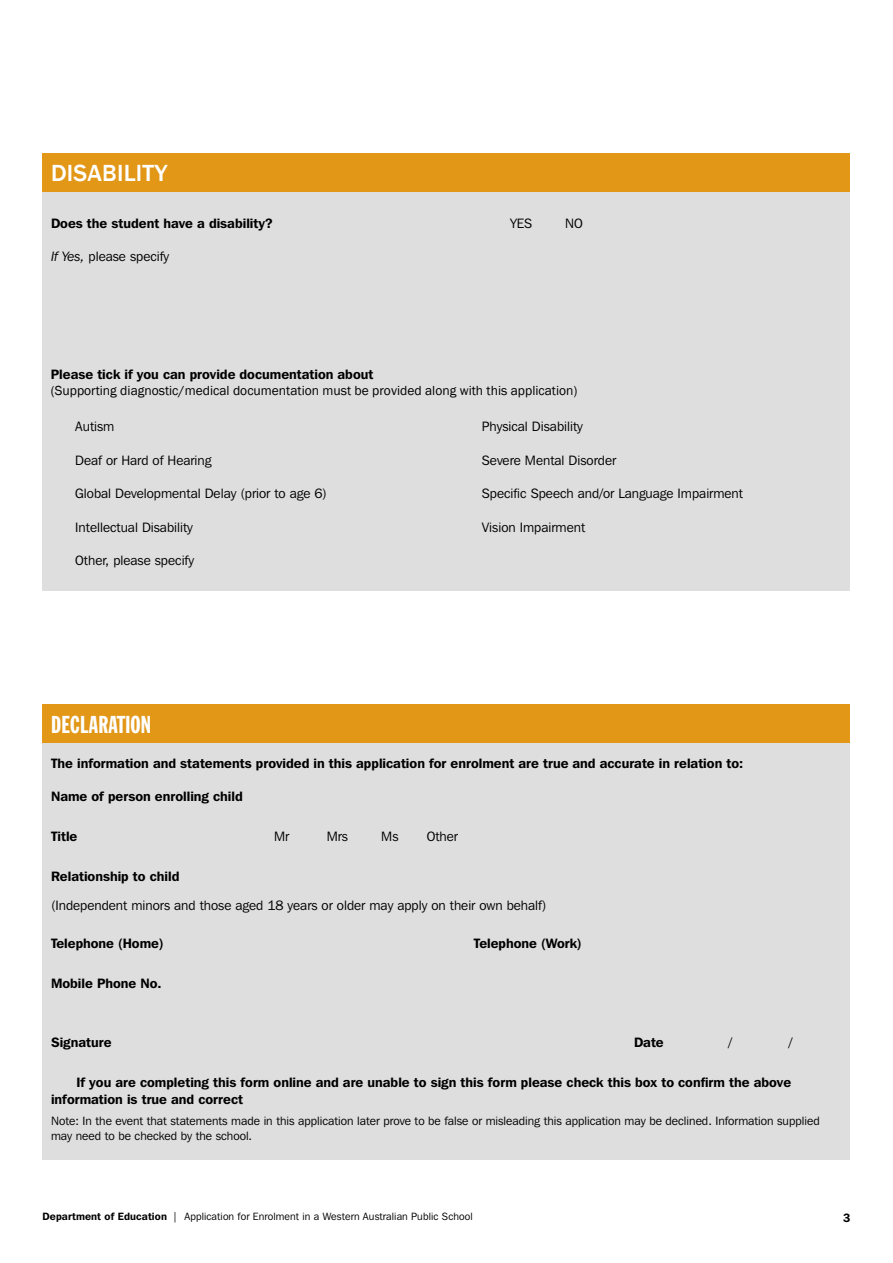
<style>
.page{position:relative;width:893px;height:1263px;background:#fff}
.page>*{position:absolute;margin:0;border:0;box-sizing:border-box;transform-origin:0 0}
.BC{font:24px "Franklin Gothic Extra Cond";letter-spacing:.01em;color:#fff}
.t1{font:500 24px "Franklin Gothic";letter-spacing:.01em;color:#fff}
.Body{font:600 13.5px/16.5px "Franklin Gothic IT Cby BT";color:#000}
.Body-2{font:13.5px "Franklin Gothic IT Cby BT";color:#000}
.t2{font:13.5px "Franklin Gothic";color:#000}
.Body-3{font:12px/15px "Franklin Gothic IT Cby BT";color:#000}
.t3{font:600 12px "Franklin Gothic IT Cby BT";color:#000}
.t4{font:10.5px "Franklin Gothic IT Cby BT";letter-spacing:.01em;color:#000}
.s1{font-style:italic}
.s2{font-weight:600}
</style>
<div class="page">
<div style="left:43px;top:167px;width:807px;height:424px;background:#dededf"></div>
<div style="left:43px;top:737px;width:807px;height:423px;background:#dededf"></div>
<div style="left:43px;top:704px;width:807px;height:39px;background:#e29717"></div>
<div style="left:43px;top:153px;width:807px;height:38px;background:#e29717"></div>
<h1 class="t1" style="left:51px;top:158px;width:118px">DISABILITY</h1>
<p class="Body" style="left:51px;top:214px;width:223px">Does the student have a disability?</p>
<p class="Body-2" style="left:510px;top:214px;width:24px">YES</p>
<p class="Body-2" style="left:565px;top:214px;width:19px">NO</p>
<p class="Body-2" style="left:51px;top:248px;width:120px"><span class="s1">If Yes,</span> please specify</p>
<p class="Body" style="left:51px;top:365px;width:324px">Please tick if you can provide documentation about</p>
<p class="t2" style="left:51px;top:382px;width:528px">(Supporting diagnostic/medical documentation must be provided along with this application)</p>
<p class="Body-2" style="left:482px;top:418px;width:103px">Physical Disability</p>
<p class="Body-2" style="left:482px;top:452px;width:136px">Severe Mental Disorder</p>
<p class="Body-2" style="left:482px;top:485px;width:263px">Specific Speech and/or Language Impairment</p>
<p class="Body-2" style="left:482px;top:519px;width:105px">Vision Impairment</p>
<p class="Body-2" style="left:75px;top:418px;width:41px">Autism</p>
<p class="Body-2" style="left:75px;top:452px;width:138px">Deaf or Hard of Hearing</p>
<p class="Body-2" style="left:75px;top:485px;width:253px">Global Developmental Delay (prior to age 6)</p>
<p class="Body-2" style="left:75px;top:519px;width:119px">Intellectual Disability</p>
<p class="Body-2" style="left:75px;top:552px;width:120px">Other, please specify</p>
<p class="BC" style="left:51px;top:711px;width:102px">DECLARATION</p>
<p class="Body" style="left:51px;top:754px;width:694px">The information and statements provided in this application for enrolment are true and accurate in relation to:</p>
<p class="Body" style="left:51px;top:788px;width:193px">Name of person enrolling child</p>
<p class="Body" style="left:51px;top:828px;width:28px">Title</p>
<p class="Body-2" style="left:274px;top:828px;width:17px">Mr</p>
<p class="Body-2" style="left:327px;top:828px;width:23px">Mrs</p>
<p class="Body-2" style="left:381px;top:828px;width:19px">Ms</p>
<p class="Body-2" style="left:427px;top:828px;width:33px">Other</p>
<p class="Body" style="left:51px;top:868px;width:130px">Relationship to child</p>
<p class="Body-2" style="left:51px;top:897px;width:497px">(Independent minors and those aged 18 years or older may apply on their own behalf)</p>
<p class="Body" style="left:51px;top:935px;width:114px">Telephone (Home)</p>
<p class="Body" style="left:474px;top:935px;width:109px">Telephone (Work)</p>
<p class="Body" style="left:51px;top:975px;width:112px">Mobile Phone No.</p>
<p class="Body" style="left:51px;top:1034px;width:62px">Signature</p>
<p class="Body" style="left:634px;top:1034px;width:31px">Date</p>
<p class="Body-2" style="left:728px;top:1034px;width:5px">/</p>
<p class="Body-2" style="left:789px;top:1034px;width:5px">/</p>
<p class="Body" style="left:51px;top:1074px;width:742px;text-indent:25px">If you are completing this form online and are unable to sign this form please check this box to confirm the above information is true and correct</p>
<p class="Body-3" style="left:51px;top:1113px;width:770px">Note: In the event that statements made in this application later prove to be false or misleading this application may be declined. Information supplied may need to be checked by the school.</p>
<p class="t4" style="left:43px;top:1210px;width:432px"><span class="s2">Department of Education</span> | Application for Enrolment in a Western Australian Public School</p>
<p class="t3" style="left:843px;top:1210px;width:9px">3</p>
</div>
